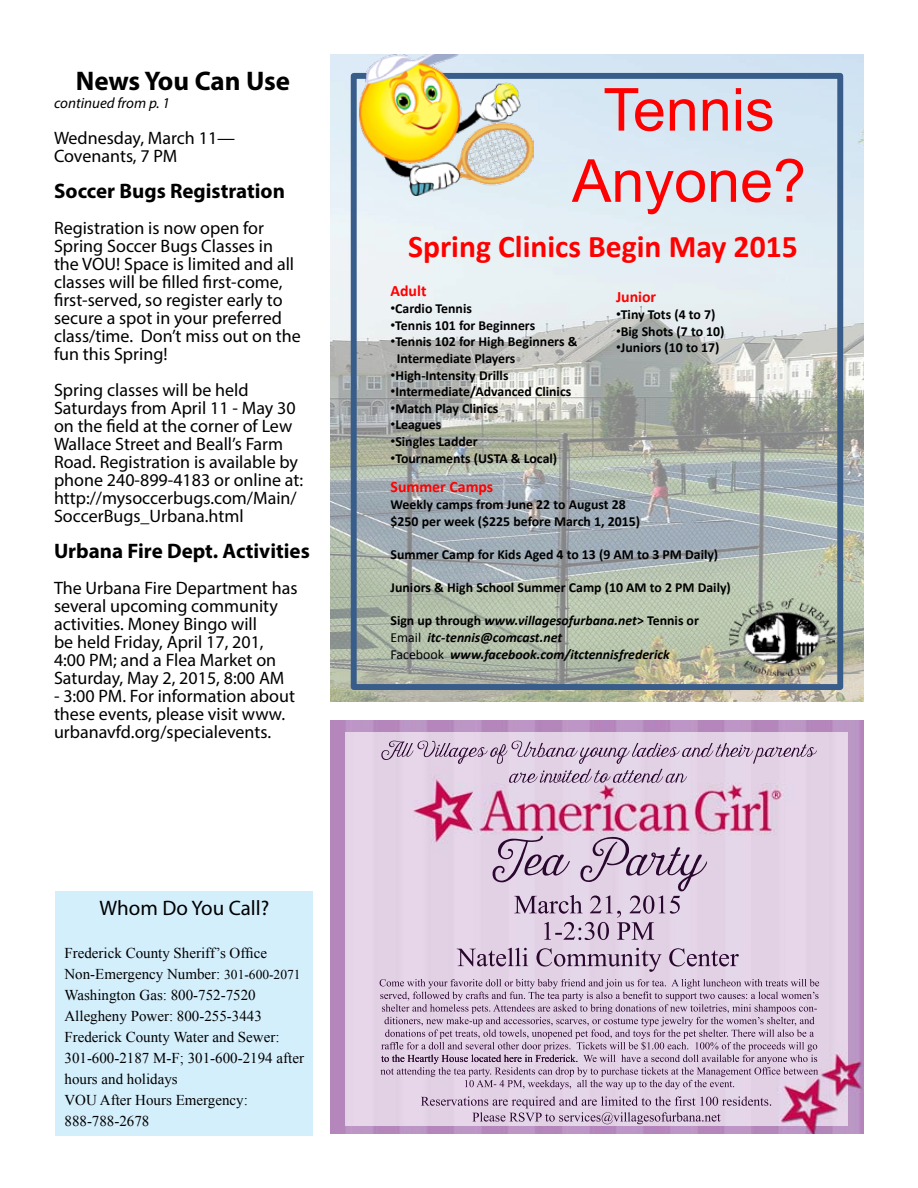
<style>
.page{position:relative;width:918px;height:1188px;background:#fff}
.page>*{position:absolute;margin:0;border:0;box-sizing:border-box;transform-origin:0 0}
.t1{font:59.4px/71.2px "Arial";color:#f00;text-align:center}
.t2{font:700 31.65px "Calibri";color:#f00}
.t3{font:700 27px "Myriad Pro";letter-spacing:-.005em;color:#000}
.t4{font:700 21px "Myriad Pro";color:#000}
.t5{font:21px "Myriad Pro";color:#000}
.t6{font:18px/18px "Myriad Pro";color:#000}
.t7{font:700 15.9px "Calibri";color:#f00}
.t8{font:15px/21px "Times New Roman";color:#000}
.t9{font:italic 15px "Myriad Pro";color:#000}
.t10{font:700 13.8px/16.6px "Calibri";color:#000}
.t11{font:italic 700 13.8px/16.6px "Calibri";color:#000}
.s1{font-size:13.5px}
.s2{font-family:"Arial";font-weight:400}
.s3{font-style:normal}
.s4{font-weight:400;font-style:normal}
</style>
<div class="page">
<svg style="left:330px;top:54px;width:534px;height:648px"></svg>
<div style="left:351px;top:73px;width:492px;height:617px;border:6px solid #385d8a"></div>
<img style="left:360px;top:54px;width:173px;height:142px">
<img style="left:730px;top:598px;width:104px;height:78px">
<img style="left:330px;top:720px;width:534px;height:414px">
<img style="left:345px;top:732px;width:503px;height:393px">
<div style="left:56px;top:891px;width:258px;height:245px;background:#d4effc"></div>
<h3 class="t3" style="left:76px;top:63px;width:216px">News You Can Use</h3>
<p class="t9" style="left:54px;top:94px;width:117px">continued from p. 1</p>
<p class="t6" style="left:54px;top:129px;width:183px">Wednesday, March 11—<br>Covenants, 7 PM</p>
<p class="t4" style="left:54px;top:177px;width:232px">Soccer Bugs Registration</p>
<p class="t6" style="left:54px;top:219px;width:248px">Registration is now open for<br>Spring Soccer Bugs Classes in the VOU! Space is limited and all classes will be filled first-come, first-served, so register early to secure a spot in your preferred class/time. Don’t miss out on the fun this Spring!</p>
<p class="t6" style="left:54px;top:381px;width:251px">Spring classes will be held<br>Saturdays from April 11 - May 30 on the field at the corner of Lew<br>Wallace Street and Beall’s Farm<br>Road. Registration is available by phone 240-899-4183 or online at: http://mysoccerbugs.com/Main/<br>SoccerBugs_Urbana.html</p>
<p class="t4" style="left:54px;top:537px;width:257px">Urbana Fire Dept. Activities</p>
<p class="t6" style="left:54px;top:579px;width:245px">The Urbana Fire Department has several upcoming community activities. Money Bingo will<br>be held Friday, April 17, 201,<br>4:00 PM; and a Flea Market on<br>Saturday, May 2, 2015, 8:00 AM</p>
<p class="t6" style="left:54px;top:687px;width:242px">- 3:00 PM. For information about these events, please visit www. urbanavfd.org/specialevents.</p>
<p class="t5" style="left:100px;top:895px;width:171px">Whom Do You Call?</p>
<p class="t8" style="left:64px;top:942px;width:241px">Frederick County Sheriff’s Office<br>Non-Emergency Number: <span class="s1">301-600-2071<br></span>Washington Gas: 800-752-7520<br>Allegheny Power: 800-255-3443<br>Frederick County Water and Sewer:<br>301-600-2187 M-F; 301-600-2194 after hours and holidays<br>VOU After Hours Emergency:<br>888-788-2678</p>
<h1 class="t1" style="left:572px;top:75px;width:236px">Tennis<br>Anyone?</h1>
<h2 class="t2" style="left:408px;top:227px;width:391px">Spring Clinics Begin May 2015</h2>
<p class="t7" style="left:391px;top:281px;width:38px">Adult</p>
<p class="t10" style="left:391px;top:300px;width:83px"><span class="s2">•</span>Cardio Tennis</p>
<p class="t10" style="left:391px;top:317px;width:146px"><span class="s2">•</span>Tennis 101 for Beginners</p>
<p class="t10" style="left:397px;top:333px;width:182px;text-indent:-6px"><span class="s2">•</span>Tennis 102 for High Beginners &amp;<br>Intermediate Players</p>
<p class="t10" style="left:391px;top:367px;width:120px"><span class="s2">•</span>High-Intensity Drills</p>
<p class="t10" style="left:391px;top:383px;width:182px"><span class="s2">•</span>Intermediate/Advanced Clinics</p>
<p class="t10" style="left:391px;top:400px;width:109px"><span class="s2">•</span>Match Play Clinics</p>
<p class="t10" style="left:391px;top:417px;width:52px"><span class="s2">•</span>Leagues</p>
<p class="t10" style="left:391px;top:433px;width:89px"><span class="s2">•</span>Singles Ladder</p>
<p class="t10" style="left:391px;top:450px;width:168px"><span class="s2">•</span>Tournaments (USTA &amp; Local)</p>
<p class="t7" style="left:616px;top:287px;width:42px">Junior</p>
<p class="t10" style="left:616px;top:306px;width:101px"><span class="s2">•</span>Tiny Tots (4 to 7)</p>
<p class="t10" style="left:616px;top:323px;width:110px"><span class="s2">•</span>Big Shots (7 to 10)</p>
<p class="t10" style="left:616px;top:339px;width:105px"><span class="s2">•</span>Juniors (10 to 17)</p>
<p class="t7" style="left:391px;top:476px;width:104px">Summer Camps</p>
<p class="t10" style="left:391px;top:496px;width:251px">Weekly camps from June 22 to August 28 $250 per week ($225 before March 1, 2015)</p>
<p class="t10" style="left:391px;top:546px;width:329px">Summer Camp for Kids Aged 4 to 13 (9 AM to 3 PM Daily)</p>
<p class="t10" style="left:391px;top:579px;width:342px">Juniors &amp; High School Summer Camp (10 AM to 2 PM Daily)</p>
<p class="t11" style="left:391px;top:612px;width:310px"><span class="s3">Sign up through</span> www.villagesofurbana.net<span class="s3">&gt; Tennis or<br></span><span class="s4">Email</span> itc-tennis@comcast.net<br><span class="s4">Facebook</span> www.facebook.com/itctennisfrederick</p>
</div>
